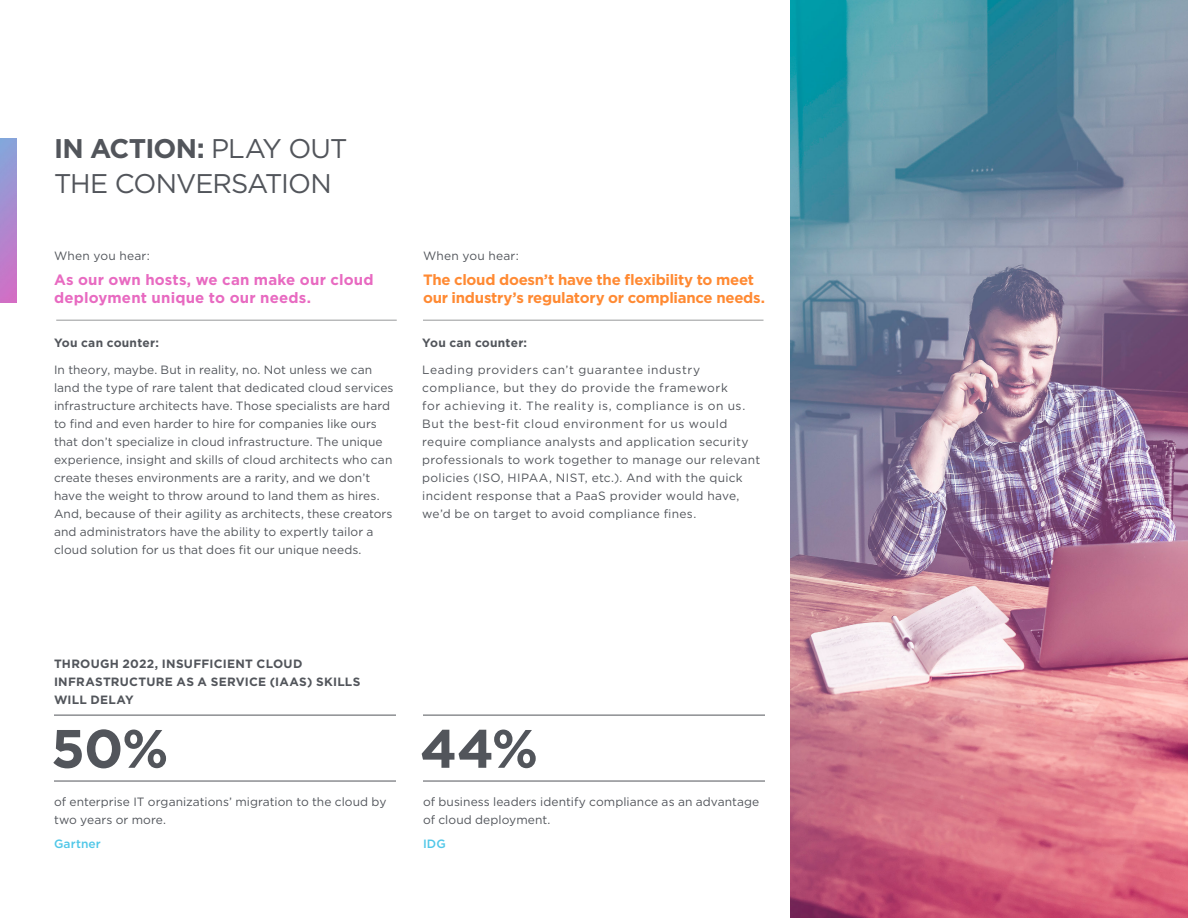
<style>
.page{position:relative;width:1188px;height:918px;background:#fff}
.page>*{position:absolute;margin:0;border:0;box-sizing:border-box;transform-origin:0 0}
.t1{font:700 54px "Gotham";color:#52555b}
.t2{font:27px/34.5px "Gotham";letter-spacing:-.035em;color:#52555b}
.t3{font:700 15px/18px "Gotham";letter-spacing:-.02em;color:#ff8a33}
.t4{font:700 15px/18px "Gotham";letter-spacing:.01em;color:#e86ac1}
.t5{font:12px/18px "Gotham";letter-spacing:.01em;color:#52555b}
.t6{font:12px/18px "Gotham";letter-spacing:.03em;color:#52555b}
.t7{font:700 12px/18px "Gotham";letter-spacing:.02em;color:#52555b}
.t8{font:500 12px "Gotham";letter-spacing:.01em;color:#50c7e8}
.s1{font-weight:700}
</style>
<div class="page">
<hr style="left:423px;top:320px;width:341px;height:1px;background:#96989a">
<hr style="left:56px;top:320px;width:341px;height:1px;background:#96989a">
<hr style="left:54px;top:715px;width:342px;height:1px;background:#52555b">
<hr style="left:423px;top:715px;width:342px;height:1px;background:#52555b">
<hr style="left:54px;top:781px;width:342px;height:1px;background:#52555b">
<hr style="left:423px;top:781px;width:342px;height:1px;background:#52555b">
<img style="left:790px;top:0;width:398px;height:918px">
<h2 class="t2" style="left:54px;top:131px;width:295px"><span class="s1">IN ACTION:</span> PLAY OUT<br>THE CONVERSATION</h2>
<p class="t5" style="left:54px;top:247px;width:97px">When you hear:</p>
<p class="t4" style="left:54px;top:270px;width:321px">As our own hosts, we can make our cloud deployment unique to our needs.</p>
<p class="t7" style="left:54px;top:334px;width:106px">You can counter:</p>
<p class="t5" style="left:54px;top:361px;width:341px">In theory, maybe. But in reality, no. Not unless we can land the type of rare talent that dedicated cloud services infrastructure architects have. Those specialists are hard to find and even harder to hire for companies like ours that don’t specialize in cloud infrastructure. The unique experience, insight and skills of cloud architects who can create theses environments are a rarity, and we don’t have the weight to throw around to land them as hires.<br>And, because of their agility as architects, these creators and administrators have the ability to expertly tailor a cloud solution for us that does fit our unique needs.</p>
<p class="t5" style="left:423px;top:247px;width:97px">When you hear:</p>
<p class="t3" style="left:423px;top:270px;width:344px">The cloud doesn’t have the flexibility to meet our industry’s regulatory or compliance needs.</p>
<p class="t7" style="left:422px;top:334px;width:106px">You can counter:</p>
<p class="t6" style="left:422px;top:361px;width:340px">Leading providers can’t guarantee industry compliance, but they do provide the framework<br>for achieving it. The reality is, compliance is on us.<br>But the best-fit cloud environment for us would require compliance analysts and application security professionals to work together to manage our relevant policies (ISO, HIPAA, NIST, etc.). And with the quick incident response that a PaaS provider would have, we’d be on target to avoid compliance fines.</p>
<p class="t7" style="left:54px;top:655px;width:308px">THROUGH 2022, INSUFFICIENT CLOUD<br>INFRASTRUCTURE AS A SERVICE (IAAS) SKILLS<br>WILL DELAY</p>
<h1 class="t1" style="left:51px;top:713px;width:119px">50%</h1>
<h1 class="t1" style="left:420px;top:713px;width:120px">44%</h1>
<p class="t5" style="left:54px;top:793px;width:334px">of enterprise IT organizations’ migration to the cloud by two years or more.</p>
<p class="t8" style="left:54px;top:836px;width:48px">Gartner</p>
<p class="t5" style="left:423px;top:793px;width:338px">of business leaders identify compliance as an advantage of cloud deployment.</p>
<p class="t8" style="left:423px;top:836px;width:24px">IDG</p>
</div>
